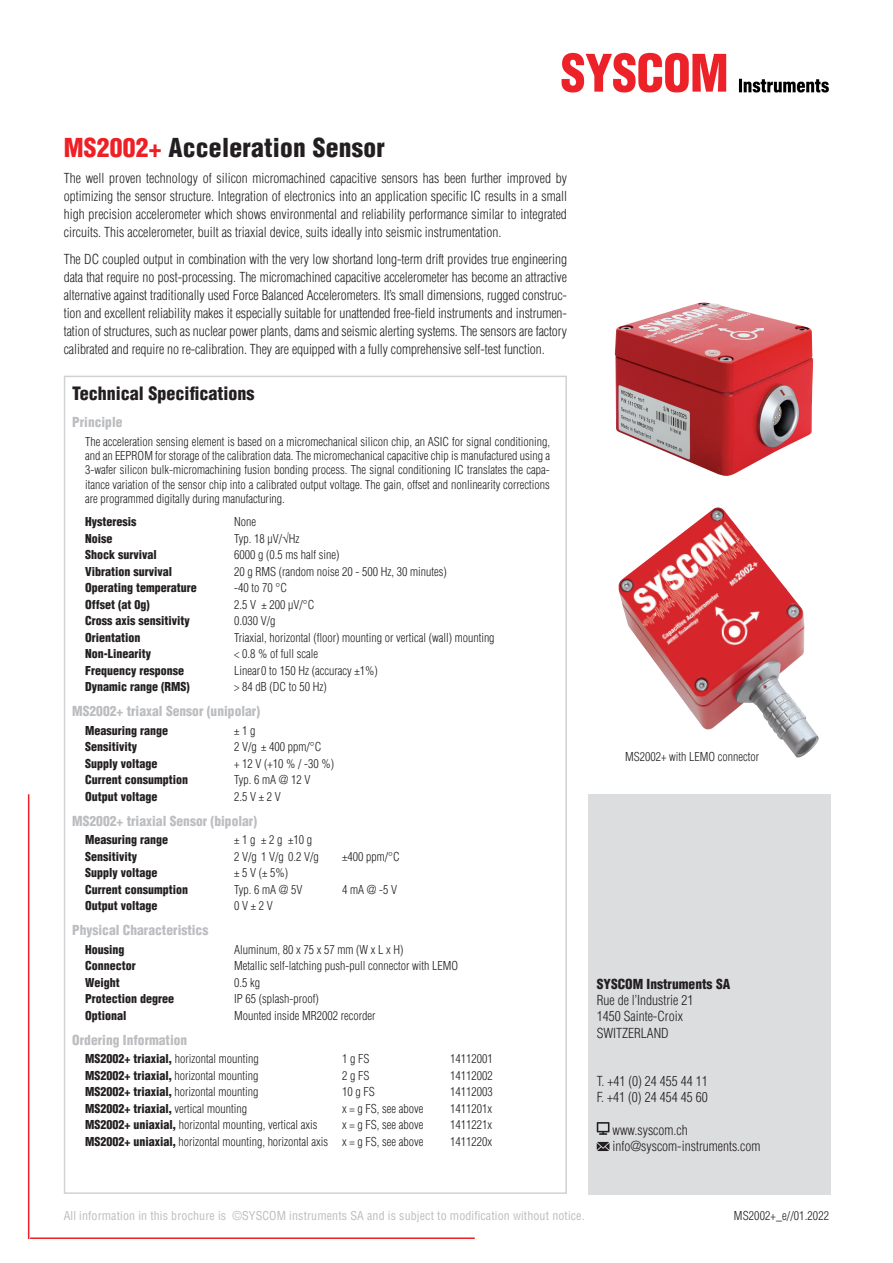
<style>
.page{position:relative;width:893px;height:1263px;background:#fff}
.page>*{position:absolute;margin:0;border:0;box-sizing:border-box;transform-origin:0 0}
.t1{font:900 condensed 25.5px "Helvetica";letter-spacing:.01em;color:#231f20}
.t2{font:900 condensed 18px "Helvetica";color:#231f20}
.t3{font:300 condensed 13.5px/18px "Helvetica";color:#231f20;text-align:justify}
.t4{font:900 condensed 13.5px "Helvetica";color:#bcbdc0}
.t5{font:900 condensed 13.5px "Helvetica";color:#231f20}
.t6{font:300 condensed 12px/14.4px "Helvetica";color:#231f20;text-align:justify}
.t7{font:900 condensed 12px "Helvetica";color:#231f20}
.t8{font:condensed 12px "Helvetica";letter-spacing:.01em;color:#bcbdc0}
.s1{color:#ee1f25}
.s2{font-weight:900}
.s3{font-weight:300}
</style>
<div class="page">
<hr style="left:28px;top:794px;width:1px;height:445px;background:#ee1f25">
<hr style="left:30px;top:1237px;width:445px;height:2px;background:#ee1f25">
<img style="left:618px;top:507px;width:201px;height:251px">
<img style="left:615px;top:303px;width:198px;height:173px">
<img style="left:561px;top:53px;width:268px;height:40px">
<div style="left:588px;top:794px;width:242px;height:400px;background:#dcdddf"></div>
<svg style="left:597px;top:1122px;width:12px;height:13px"></svg>
<svg style="left:597px;top:1142px;width:12px;height:9px"></svg>
<p class="t1" style="left:64px;top:131px;width:323px"><span class="s1">MS2002+</span> Acceleration Sensor</p>
<p class="t3" style="left:64px;top:169px;width:505px">The well proven technology of silicon micromachined capacitive sensors has been further improved by optimizing the sensor structure. Integration of electronics into an application specific IC results in a small high precision accelerometer which shows environmental and reliability performance similar to integrated circuits. This accelerometer, built as triaxial device, suits ideally into seismic instrumentation.</p>
<p class="t3" style="left:64px;top:250px;width:505px">The DC coupled output in combination with the very low shortand long-term drift provides true engineering data that require no post-processing. The micromachined capacitive accelerometer has become an attractive alternative against traditionally used Force Balanced Accelerometers. It’s small dimensions, rugged construc&shy;tion and excellent reliability makes it especially suitable for unattended free-field instruments and instrumen&shy;tation of structures, such as nuclear power plants, dams and seismic alerting systems. The sensors are factory calibrated and require no re-calibration. They are equipped with a fully comprehensive self-test function.</p>
<p class="t2" style="left:72px;top:383px;width:184px">Technical Specifications</p>
<p class="t4" style="left:72px;top:414px;width:52px">Principle</p>
<p class="t6" style="left:85px;top:434px;width:466px">The acceleration sensing element is based on a micromechanical silicon chip, an ASIC for signal conditioning, and an EEPROM for storage of the calibration data. The micromechanical capacitive chip is manufactured using a 3-wafer silicon bulk-micromachining fusion bonding process. The signal conditioning IC translates the capa&shy;itance variation of the sensor chip into a calibrated output voltage. The gain, offset and nonlinearity corrections are programmed digitally during manufacturing.</p>
<p class="t7" style="left:85px;top:514px;width:53px">Hysteresis</p>
<p class="t6" style="left:234px;top:514px;width:23px">None</p>
<p class="t7" style="left:85px;top:531px;width:29px">Noise</p>
<p class="t6" style="left:234px;top:531px;width:67px">Typ. 18 μV/√Hz</p>
<p class="t7" style="left:85px;top:547px;width:73px">Shock survival</p>
<p class="t6" style="left:234px;top:547px;width:107px">6000 g (0.5 ms half sine)</p>
<p class="t7" style="left:85px;top:564px;width:89px">Vibration survival</p>
<p class="t6" style="left:234px;top:564px;width:214px">20 g RMS (random noise 20 - 500 Hz, 30 minutes)</p>
<p class="t7" style="left:85px;top:580px;width:113px">Operating temperature</p>
<p class="t6" style="left:234px;top:581px;width:54px">-40 to 70 °C</p>
<p class="t7" style="left:85px;top:597px;width:66px">Offset (at 0g)</p>
<p class="t6" style="left:234px;top:597px;width:82px">2.5 V ± 200 μV/°C</p>
<p class="t7" style="left:85px;top:613px;width:106px">Cross axis sensitivity</p>
<p class="t6" style="left:234px;top:614px;width:43px">0.030 V/g</p>
<p class="t7" style="left:85px;top:630px;width:57px">Orientation</p>
<p class="t6" style="left:234px;top:630px;width:262px">Triaxial, horizontal (floor) mounting or vertical (wall) mounting</p>
<p class="t7" style="left:85px;top:646px;width:67px">Non-Linearity</p>
<p class="t6" style="left:234px;top:647px;width:85px">&lt; 0.8 % of full scale</p>
<p class="t7" style="left:85px;top:663px;width:100px">Frequency response</p>
<p class="t6" style="left:234px;top:663px;width:145px">Linear0 to 150 Hz (accuracy ±1%)</p>
<p class="t7" style="left:85px;top:679px;width:106px">Dynamic range (RMS)</p>
<p class="t6" style="left:234px;top:680px;width:94px">&gt; 84 dB (DC to 50 Hz)</p>
<p class="t4" style="left:72px;top:703px;width:189px">MS2002+ triaxal Sensor (unipolar)</p>
<p class="t7" style="left:85px;top:723px;width:84px">Measuring range</p>
<p class="t6" style="left:234px;top:723px;width:23px">± 1 g</p>
<p class="t7" style="left:85px;top:739px;width:53px">Sensitivity</p>
<p class="t6" style="left:234px;top:740px;width:89px">2 V/g ± 400 ppm/°C</p>
<p class="t7" style="left:85px;top:756px;width:74px">Supply voltage</p>
<p class="t6" style="left:234px;top:756px;width:101px">+ 12 V (+10 % / -30 %)</p>
<p class="t7" style="left:85px;top:772px;width:104px">Current consumption</p>
<p class="t6" style="left:234px;top:773px;width:78px">Typ. 6 mA @ 12 V</p>
<p class="t7" style="left:85px;top:789px;width:74px">Output voltage</p>
<p class="t6" style="left:234px;top:789px;width:48px">2.5 V ± 2 V</p>
<p class="t4" style="left:72px;top:812px;width:186px">MS2002+ triaxial Sensor (bipolar)</p>
<p class="t7" style="left:85px;top:832px;width:84px">Measuring range</p>
<p class="t6" style="left:234px;top:832px;width:79px">± 1 g ± 2 g ±10 g</p>
<p class="t7" style="left:85px;top:849px;width:53px">Sensitivity</p>
<p class="t6" style="left:234px;top:849px;width:86px">2 V/g 1 V/g 0.2 V/g</p>
<p class="t6" style="left:342px;top:849px;width:59px">±400 ppm/°C</p>
<p class="t7" style="left:85px;top:865px;width:74px">Supply voltage</p>
<p class="t6" style="left:234px;top:866px;width:55px">± 5 V (± 5%)</p>
<p class="t7" style="left:85px;top:882px;width:104px">Current consumption</p>
<p class="t6" style="left:234px;top:882px;width:70px">Typ. 6 mA @ 5V</p>
<p class="t6" style="left:342px;top:882px;width:56px">4 mA @ -5 V</p>
<p class="t7" style="left:85px;top:898px;width:74px">Output voltage</p>
<p class="t6" style="left:234px;top:899px;width:40px">0 V ± 2 V</p>
<p class="t4" style="left:72px;top:922px;width:138px">Physical Characteristics</p>
<p class="t7" style="left:85px;top:942px;width:41px">Housing</p>
<p class="t6" style="left:234px;top:942px;width:171px">Aluminum, 80 x 75 x 57 mm (W x L x H)</p>
<p class="t7" style="left:85px;top:958px;width:52px">Connector</p>
<p class="t6" style="left:234px;top:958px;width:225px">Metallic self-latching push-pull connector with LEMO</p>
<p class="t7" style="left:85px;top:975px;width:36px">Weight</p>
<p class="t6" style="left:234px;top:975px;width:27px">0.5 kg</p>
<p class="t7" style="left:85px;top:991px;width:90px">Protection degree</p>
<p class="t6" style="left:234px;top:992px;width:86px">IP 65 (splash-proof)</p>
<p class="t7" style="left:85px;top:1008px;width:43px">Optional</p>
<p class="t6" style="left:234px;top:1008px;width:143px">Mounted inside MR2002 recorder</p>
<p class="t4" style="left:72px;top:1031px;width:117px">Ordering Information</p>
<p class="t6" style="left:85px;top:1051px;width:175px"><span class="s2">MS2002+ triaxial,</span> horizontal mounting</p>
<p class="t6" style="left:342px;top:1051px;width:29px">1 g FS</p>
<p class="t6" style="left:450px;top:1051px;width:44px">14112001</p>
<p class="t6" style="left:85px;top:1068px;width:175px"><span class="s2">MS2002+ triaxial,</span> horizontal mounting</p>
<p class="t6" style="left:342px;top:1068px;width:29px">2 g FS</p>
<p class="t6" style="left:450px;top:1068px;width:44px">14112002</p>
<p class="t6" style="left:85px;top:1084px;width:175px"><span class="s2">MS2002+ triaxial,</span> horizontal mounting</p>
<p class="t6" style="left:342px;top:1084px;width:34px">10 g FS</p>
<p class="t6" style="left:450px;top:1084px;width:44px">14112003</p>
<p class="t7" style="left:85px;top:1101px;width:163px">MS2002+ triaxial, <span class="s3">vertical mounting</span></p>
<p class="t6" style="left:342px;top:1101px;width:83px">x = g FS, see above</p>
<p class="t6" style="left:450px;top:1101px;width:43px">1411201x</p>
<p class="t6" style="left:85px;top:1118px;width:234px"><span class="s2">MS2002+ uniaxial,</span> horizontal mounting, vertical axis</p>
<p class="t6" style="left:342px;top:1118px;width:83px">x = g FS, see above</p>
<p class="t6" style="left:450px;top:1118px;width:43px">1411221x</p>
<p class="t6" style="left:85px;top:1134px;width:340px"><span class="s2">MS2002+ uniaxial,</span> horizontal mounting, horizontal axis x = g FS, see above</p>
<p class="t6" style="left:450px;top:1134px;width:43px">1411220x</p>
<p class="t6" style="left:625px;top:749px;width:135px">MS2002+ with LEMO connector</p>
<p class="t5" style="left:597px;top:976px;width:135px">SYSCOM Instruments SA</p>
<p class="t3" style="left:597px;top:991px;width:98px">Rue de l’Industrie 21</p>
<p class="t3" style="left:597px;top:1007px;width:88px">1450 Sainte-Croix</p>
<p class="t3" style="left:597px;top:1024px;width:73px">SWITZERLAND</p>
<p class="t3" style="left:597px;top:1072px;width:113px">T. +41 (0) 24 455 44 11</p>
<p class="t3" style="left:597px;top:1088px;width:112px">F. +41 (0) 24 454 45 60</p>
<p class="t3" style="left:612px;top:1121px;width:77px">www.syscom.ch</p>
<p class="t3" style="left:612px;top:1137px;width:150px">info@syscom-instruments.com</p>
<p class="t8" style="left:64px;top:1208px;width:522px">All information in this brochure is ©SYSCOM instruments SA and is subject to modification without notice.</p>
<p class="t6" style="left:734px;top:1208px;width:97px">MS2002+_e//01.2022</p>
</div>
